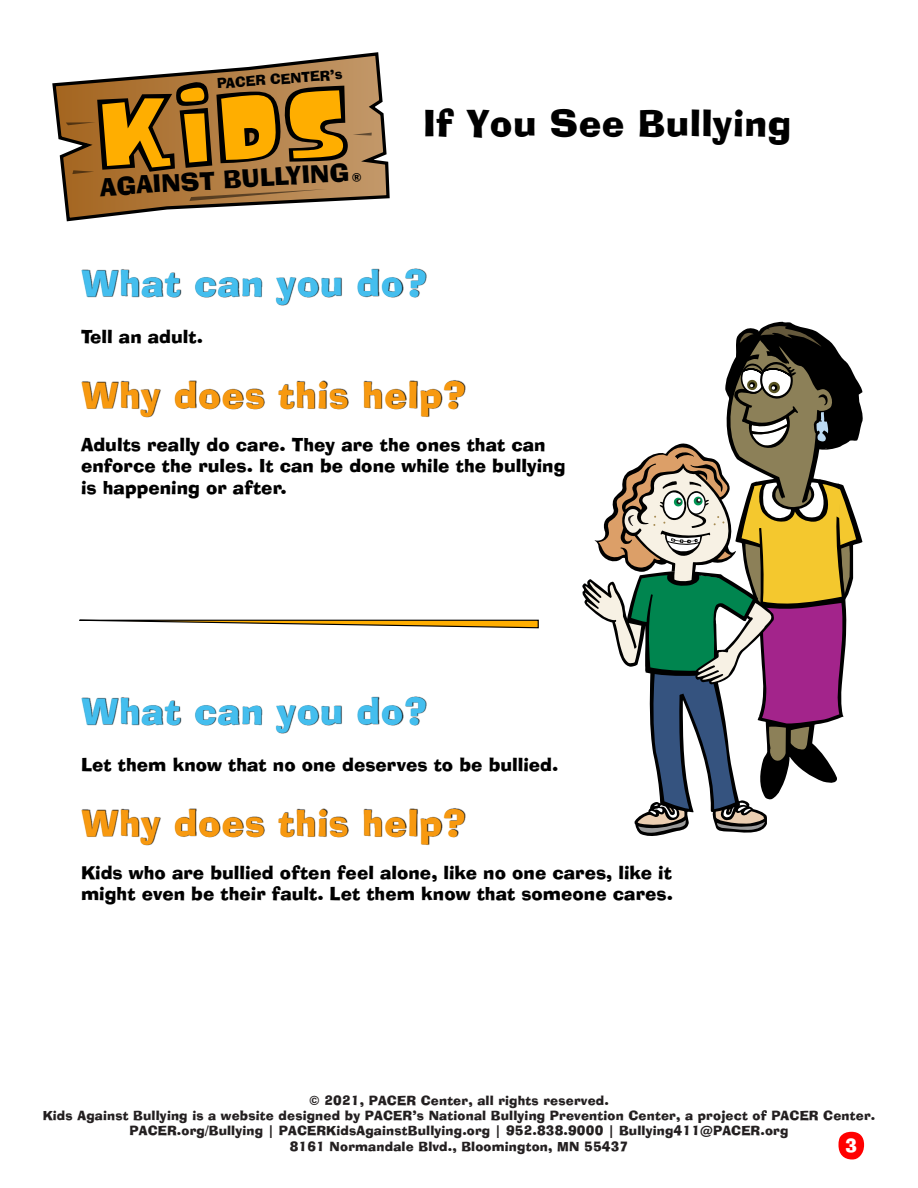
<style>
.page{position:relative;width:918px;height:1188px;background:#fff}
.page>*{position:absolute;margin:0;border:0;box-sizing:border-box;transform-origin:0 0}
.t1{font:36px "Ad Lib BT";letter-spacing:.015em;color:#f79910}
.t2{font:36px "Ad Lib BT";letter-spacing:.015em;color:#44beee}
.t3{font:36px "Ad Lib BT";letter-spacing:.015em;color:#000}
.t4{font:24px "Ad Lib BT";color:#000}
.t5{font:18px/21.6px "Ad Lib BT";color:#000}
.t6{font:18px "Ad Lib BT";color:#fff}
.t7{font:13.5px "Ad Lib BT";color:#000}
.t8{font:12.75px/15.3px "Ad Lib BT";letter-spacing:.015em;color:#231f20;text-align:center}
</style>
<div class="page">
<svg style="left:52px;top:52px;width:338px;height:170px"></svg>
<svg style="left:189px;top:189px;width:138px;height:12px;background:#9f7342"></svg>
<svg style="left:838px;top:1132px;width:26px;height:27px"></svg>
<svg style="left:79px;top:619px;width:460px;height:10px"></svg>
<svg style="left:582px;top:325px;width:280px;height:508px"></svg>
<img style="left:81px;top:268px;width:346px;height:38px">
<img style="left:82px;top:375px;width:590px;height:62px">
<img style="left:81px;top:692px;width:591px;height:59px">
<img style="left:82px;top:803px;width:590px;height:43px">
<svg style="left:66px;top:81px;width:306px;height:101px;background:#ab7724"></svg>
<p class="t7" style="left:216px;top:75px;width:127px;rotate:-4deg">PACER CENTER’s</p>
<h2 class="t4" style="left:99px;top:171px;width:251px;rotate:-3deg">AGAINST BULLYING</h2>
<h1 class="t3" style="left:423px;top:101px;width:370px">If You See Bullying</h1>
<h1 class="t2" style="left:81px;top:260px;width:348px">What can you do?</h1>
<h3 class="t5" style="left:81px;top:326px;width:123px">Tell an adult.</h3>
<h1 class="t1" style="left:81px;top:372px;width:387px">Why does this help?</h1>
<h3 class="t5" style="left:81px;top:433px;width:486px">Adults really do care. They are the ones that can enforce the rules. It can be done while the bullying is happening or after.</h3>
<h1 class="t2" style="left:81px;top:688px;width:348px">What can you do?</h1>
<h3 class="t5" style="left:81px;top:754px;width:479px">Let them know that no one deserves to be bullied.</h3>
<h1 class="t1" style="left:81px;top:800px;width:387px">Why does this help?</h1>
<h3 class="t5" style="left:81px;top:861px;width:593px">Kids who are bullied often feel alone, like no one cares, like it might even be their fault. Let them know that someone cares.</h3>
<p class="t8" style="left:43px;top:1092px;width:834px">© 2021, PACER Center, all rights reserved.<br>Kids Against Bullying is a website designed by PACER’s National Bullying Prevention Center, a project of PACER Center.<br>PACER.org/Bullying | PACERKidsAgainstBullying.org | 952.838.9000 | Bullying411@PACER.org<br>8161 Normandale Blvd., Bloomington, MN 55437</p>
<h3 class="t6" style="left:845px;top:1134px;width:14px">3</h3>
</div>
